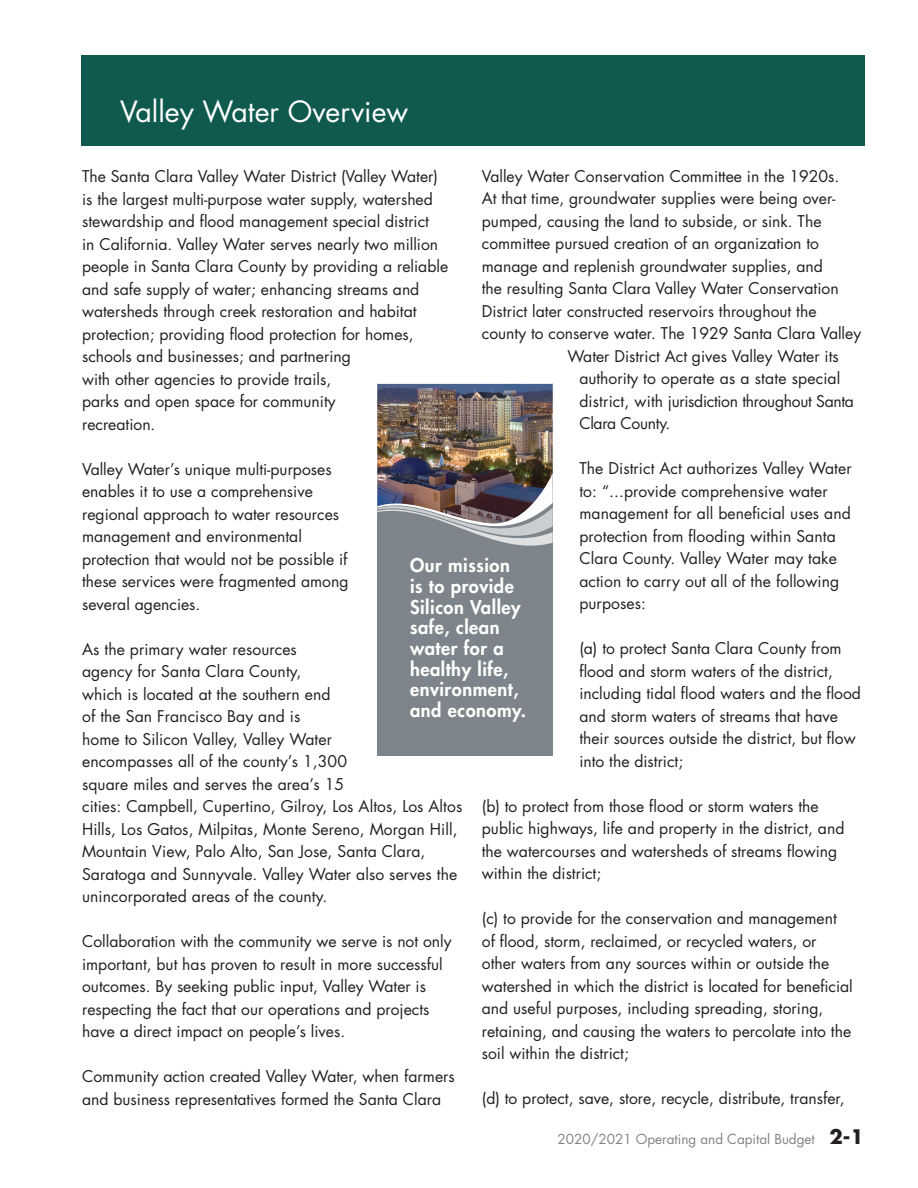
<style>
.page{position:relative;width:918px;height:1188px;background:#fff}
.page>*{position:absolute;margin:0;border:0;box-sizing:border-box;transform-origin:0 0}
.t1{font:28.5px "Futura Std";color:#fff}
.t2{font:800 18.45px/20.7px "Futura Std";letter-spacing:.03em;color:#fff}
.t3{font:15.75px/22.5px "Futura Std";color:#231f20}
.t4{font:15.75px "Futura Std";letter-spacing:-.02em;color:#231f20}
.t5{font:13.5px "Futura Std";color:#808285}
.s1{font-weight:700;font-size:19.5px;color:#231f20}
</style>
<div class="page">
<div style="left:82px;top:55px;width:783px;height:91px;background:#0f594e"></div>
<div style="left:377px;top:384px;width:176px;height:372px;background:#7e858a"></div>
<img style="left:377px;top:384px;width:176px;height:162px">
<h1 class="t1" style="left:120px;top:93px;width:290px">Valley Water Overview</h1>
<p class="t3" style="left:82px;top:165px;width:368px">The Santa Clara Valley Water District (Valley Water) is the largest multi-purpose water supply, watershed stewardship and flood management special district<br>in California. Valley Water serves nearly two million people in Santa Clara County by providing a reliable and safe supply of water; enhancing streams and watersheds through creek restoration and habitat protection; providing flood protection for homes, schools and businesses; and partnering<br>with other agencies to provide trails,<br>parks and open space for community<br>recreation.</p>
<p class="t3" style="left:82px;top:458px;width:268px">Valley Water’s unique multi-purposes enables it to use a comprehensive regional approach to water resources management and environmental protection that would not be possible if these services were fragmented among several agencies.</p>
<p class="t3" style="left:82px;top:638px;width:382px">As the primary water resources<br>agency for Santa Clara County,<br>which is located at the southern end<br>of the San Francisco Bay and is<br>home to Silicon Valley, Valley Water<br>encompasses all of the county’s 1,300<br>square miles and serves the area’s 15<br>cities: Campbell, Cupertino, Gilroy, Los Altos, Los Altos Hills, Los Gatos, Milpitas, Monte Sereno, Morgan Hill, Mountain View, Palo Alto, San Jose, Santa Clara, Saratoga and Sunnyvale. Valley Water also serves the unincorporated areas of the county.</p>
<p class="t3" style="left:82px;top:930px;width:371px">Collaboration with the community we serve is not only important, but has proven to result in more successful outcomes. By seeking public input, Valley Water is respecting the fact that our operations and projects have a direct impact on people’s lives.</p>
<p class="t3" style="left:82px;top:1065px;width:374px">Community action created Valley Water, when farmers and business representatives formed the Santa Clara</p>
<p class="t3" style="left:482px;top:165px;width:359px">Valley Water Conservation Committee in the 1920s.</p>
<p class="t3" style="left:482px;top:188px;width:355px">At that time, groundwater supplies were being over-</p>
<p class="t3" style="left:482px;top:210px;width:341px">pumped, causing the land to subside, or sink. The</p>
<p class="t3" style="left:482px;top:233px;width:339px">committee pursued creation of an organization to</p>
<p class="t3" style="left:482px;top:255px;width:343px">manage and replenish groundwater supplies, and</p>
<p class="t3" style="left:482px;top:278px;width:358px">the resulting Santa Clara Valley Water Conservation</p>
<p class="t3" style="left:482px;top:300px;width:336px">District later constructed reservoirs throughout the</p>
<p class="t3" style="left:482px;top:323px;width:381px">county to conserve water. The 1929 Santa Clara Valley</p>
<p class="t3" style="left:567px;top:345px;width:273px">Water District Act gives Valley Water its</p>
<p class="t3" style="left:579px;top:368px;width:263px">authority to operate as a state special</p>
<p class="t4" style="left:579px;top:391px;width:276px">district, with jurisdiction throughout Santa</p>
<p class="t4" style="left:579px;top:414px;width:93px">Clara County.</p>
<p class="t3" style="left:579px;top:458px;width:274px">The District Act authorizes Valley Water to: “...provide comprehensive water management for all beneficial uses and protection from flooding within Santa Clara County. Valley Water may take action to carry out all of the following purposes:</p>
<p class="t3" style="left:579px;top:638px;width:283px">(a) to protect Santa Clara County from flood and storm waters of the district, including tidal flood waters and the flood and storm waters of streams that have their sources outside the district, but flow into the district;</p>
<p class="t3" style="left:482px;top:795px;width:364px">(b) to protect from those flood or storm waters the public highways, life and property in the district, and the watercourses and watersheds of streams flowing within the district;</p>
<p class="t3" style="left:482px;top:908px;width:372px">(c) to provide for the conservation and management of flood, storm, reclaimed, or recycled waters, or other waters from any sources within or outside the watershed in which the district is located for beneficial and useful purposes, including spreading, storing, retaining, and causing the waters to percolate into the soil within the district;</p>
<p class="t3" style="left:482px;top:1088px;width:364px">(d) to protect, save, store, recycle, distribute, transfer,</p>
<p class="t2" style="left:410px;top:555px;width:118px">Our mission is to provide<br>Silicon Valley safe, clean water for a healthy life, environment, and economy.</p>
<p class="t5" style="left:557px;top:1130px;width:308px">2020/2021 Operating and Capital Budget <span class="s1">2-1</span></p>
</div>
